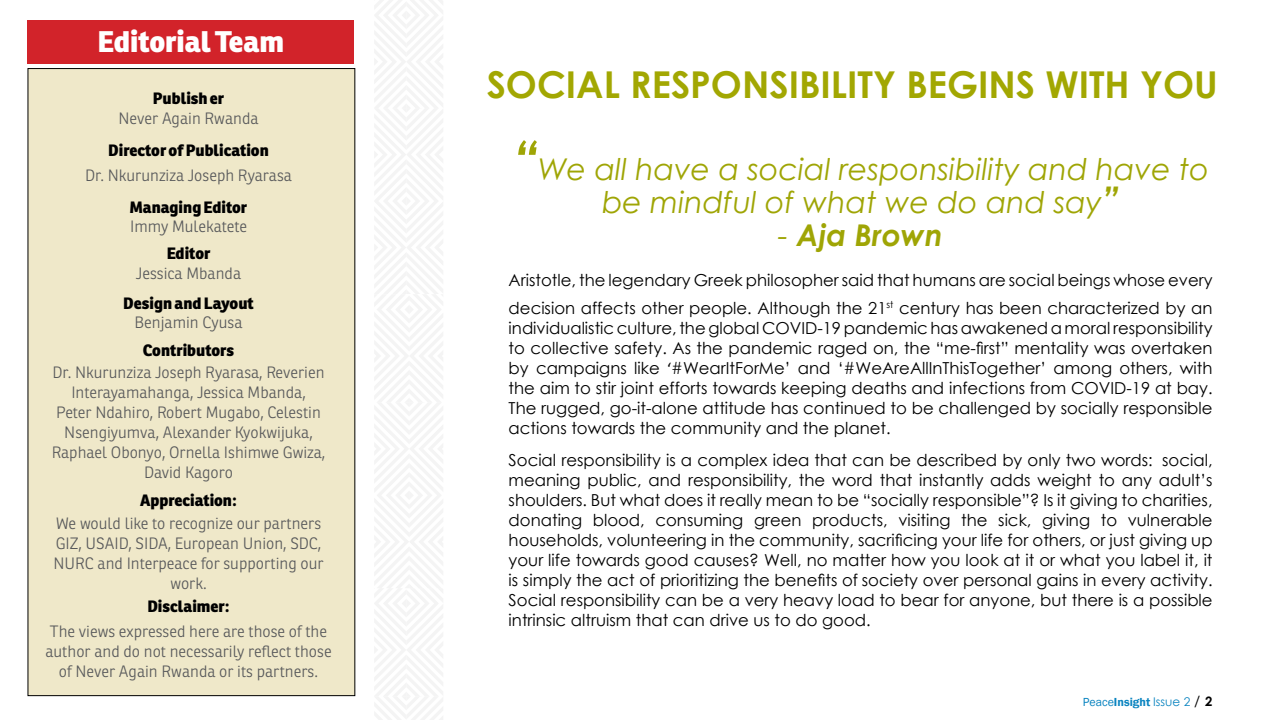
<style>
.page{position:relative;width:1280px;height:720px;background:#fff}
.page>*{position:absolute;margin:0;border:0;box-sizing:border-box;transform-origin:0 0}
.t1{font:700 37px "Century Gothic";color:#a2a702}
.t2{font:italic 30px/33px "Century Gothic";color:#9fa505;text-align:center}
.t3{font:italic 700 30px "Century Gothic";color:#9fa505}
.t4{font:800 29px "Ronnia";color:#fff}
.t5{font:16.5px/20px "Century Gothic";color:#000;text-align:justify}
.t6{font:300 16px/20px "Ronnia";color:#58595b;text-align:center}
.t7{font:800 16px "Ronnia";color:#000}
.t8{font:600 12px "Franklin Gothic";color:#0a84c0}
.s1{font-weight:700;font-size:54px}
.s2{font-weight:700;font-size:36px}
.s3{font-weight:400}
.s4{font-family:"Calibri"}
.s5{font-family:"Century Gothic";font-weight:400}
.s6{font-family:"Century Gothic";font-weight:400;font-size:14px;color:#000}
.s7{font-family:"Century Gothic";font-weight:700;font-size:13px;color:#000}
</style>
<div class="page">
<div style="left:28px;top:20px;width:326px;height:44px;background:#d2232a"></div>
<div style="left:28px;top:69px;width:327px;height:627px;background:#efe8c9"></div>
<svg style="left:375px;top:0;width:68px;height:720px"></svg>
<h3 class="t4" style="left:98px;top:23px;width:188px">Editorial Team</h3>
<p class="t7" style="left:153px;top:88px;width:73px">Publish er</p>
<p class="t6" style="left:119px;top:109px;width:142px">Never Again Rwanda</p>
<p class="t7" style="left:108px;top:140px;width:162px">Director of Publication</p>
<p class="t6" style="left:85px;top:165px;width:208px">Dr. Nkurunziza Joseph Ryarasa</p>
<p class="t7" style="left:130px;top:197px;width:119px">Managing Editor</p>
<p class="t6" style="left:130px;top:217px;width:118px">Immy Mulekatete</p>
<p class="t7" style="left:167px;top:243px;width:45px">Editor</p>
<p class="t6" style="left:136px;top:264px;width:107px">Jessica Mbanda</p>
<p class="t7" style="left:123px;top:293px;width:132px">Design and Layout</p>
<p class="t6" style="left:135px;top:312px;width:109px">Benjamin Cyusa</p>
<p class="t7" style="left:143px;top:340px;width:93px">Contributors</p>
<p class="t6" style="left:52px;top:363px;width:275px">Dr. Nkurunziza Joseph Ryarasa, Reverien Interayamahanga, Jessica Mbanda, Peter Ndahiro, Robert Mugabo, Celestin Nsengiyumva, Alexander Kyokwijuka, Raphael Obonyo, Ornella Ishimwe Gwiza, David Kagoro</p>
<p class="t7" style="left:140px;top:490px;width:98px">Appreciation:</p>
<p class="t6" style="left:54px;top:513px;width:272px">We would like to recognize our partners<br>GIZ, USAID, SIDA, European Union, SDC,<br>NURC and Interpeace for supporting our work.</p>
<p class="t7" style="left:147px;top:596px;width:84px">Disclaimer:</p>
<p class="t6" style="left:45px;top:621px;width:288px">The views expressed here are those of the author and do not necessarily reflect those of Never Again Rwanda or its partners.</p>
<h1 class="t1" style="left:487px;top:56px;width:733px">SOCIAL RESPONSIBILITY BEGINS WITH YOU</h1>
<h2 class="t2" style="left:512px;top:152px;width:698px"><span class="s1">“</span>We all have a social responsibility and have to be mindful of what we do and say<span class="s2">”</span></h2>
<h2 class="t3" style="left:778px;top:212px;width:166px"><span class="s3">-</span> Aja Brown</h2>
<p class="t5" style="left:509px;top:266px;width:705px;line-height:28px">Aristotle, the legendary Greek philosopher said that humans are social beings whose every decision affects other people. Although the 21<sup>st</sup> century has been characterized by an</p>
<p class="t5" style="left:509px;top:318px;width:705px">individualistic culture, the global COVID-19 pandemic has awakened a moral responsibility to collective safety. As the pandemic raged on, the “me-first” mentality was overtaken by campaigns like <span class="s4">‘</span>#WearItForMe’ and ‘#WeAreAllInThisTogether’ among others, with the aim to stir joint efforts towards keeping deaths and infections from COVID-19 at bay.<br>The rugged, go-it-alone attitude has continued to be challenged by socially responsible actions towards the community and the planet.</p>
<p class="t5" style="left:509px;top:450px;width:705px">Social responsibility is a complex idea that can be described by only two words: social, meaning public, and responsibility, the word that instantly adds weight to any adult’s shoulders. But what does it really mean to be “socially responsible”? Is it giving to charities, donating blood, consuming green products, visiting the sick, giving to vulnerable households, volunteering in the community, sacrificing your life for others, or just giving up your life towards good causes? Well, no matter how you look at it or what you label it, it is simply the act of prioritizing the benefits of society over personal gains in every activity.<br>Social responsibility can be a very heavy load to bear for anyone, but there is a possible intrinsic altruism that can drive us to do good.</p>
<p class="t8" style="left:1083px;top:694px;width:131px"><span class="s3">Peace</span>Insight <span class="s5">Issue 2</span> <span class="s6">/</span> <span class="s7">2</span></p>
</div>
